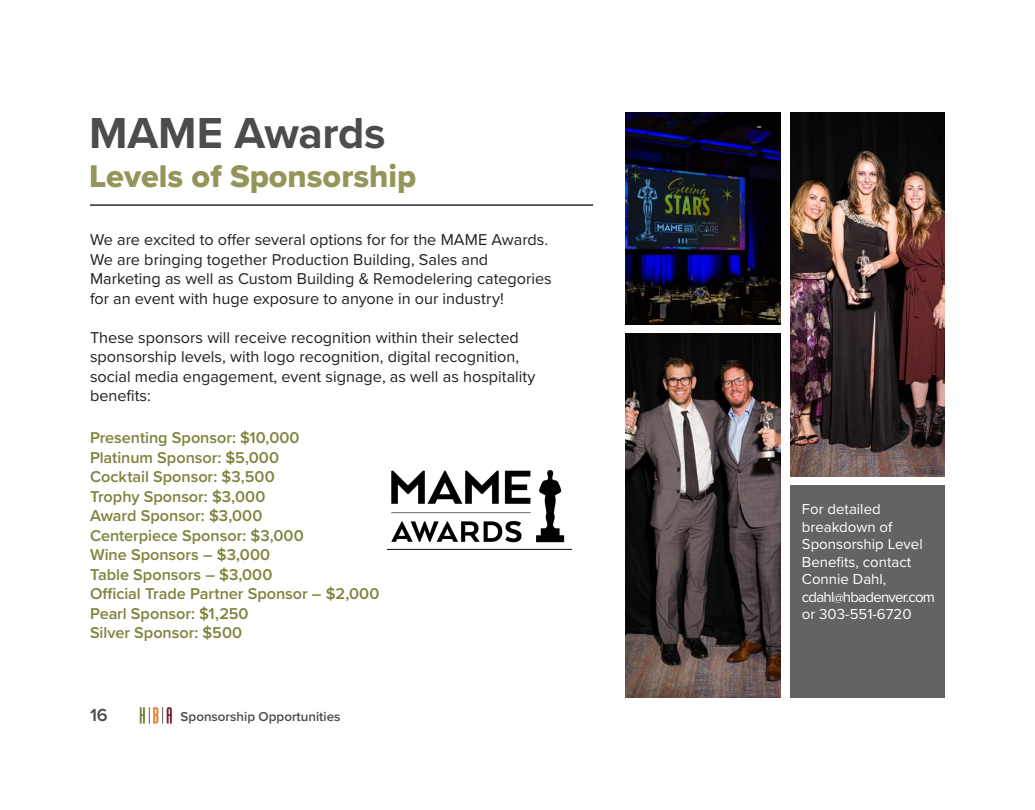
<style>
.page{position:relative;width:1035px;height:810px;background:#fff}
.page>*{position:absolute;margin:0;border:0;box-sizing:border-box;transform-origin:0 0}
.t1{font:700 45px "Proxima Nova";letter-spacing:-.01em;color:#4b4c4d}
.t2{font:32.5px "Proxima Nova Extrabld";color:#939559}
.t3{font:600 18.12px "Proxima Nova";color:#4b4c4d}
.t4{font:16.25px/19.5px "Proxima Nova";color:#231f20}
.t5{font:600 16.25px "Proxima Nova";color:#7f833d}
.t6{font:15px/17.5px "Proxima Nova";color:#fff}
.t7{font:15px/17.5px "Proxima Nova";letter-spacing:-.05em;color:#fff}
.t8{font:600 13.38px "Proxima Nova";color:#4b4c4d}
.s1{font-size:12.5px}
</style>
<div class="page">
<svg style="left:140px;top:707px;width:32px;height:17px"></svg>
<hr style="left:90px;top:204px;width:503px;height:2px;background:#4b4c4d">
<div style="left:790px;top:485px;width:155px;height:213px;background:#636366"></div>
<img style="left:626px;top:112px;width:154px;height:213px">
<img style="left:790px;top:112px;width:155px;height:365px">
<img style="left:626px;top:333px;width:154px;height:364px">
<img style="left:388px;top:470px;width:184px;height:79px">
<p class="t1" style="left:89px;top:99px;width:298px">MAME Awards</p>
<p class="t2" style="left:89px;top:152px;width:329px">Levels of Sponsorship</p>
<p class="t4" style="left:90px;top:229px;width:463px">We are excited to offer several options for for the MAME Awards.<br>We are bringing together Production Building, Sales and Marketing as well as Custom Building &amp; Remodelering categories for an event with huge exposure to anyone in our industry!</p>
<p class="t4" style="left:90px;top:327px;width:447px">These sponsors will receive recognition within their selected sponsorship levels, with logo recognition, digital recognition, social media engagement, event signage, as well as hospitality benefits:</p>
<p class="t5" style="left:90px;top:426px;width:211px">Presenting Sponsor: $10,000</p>
<p class="t5" style="left:90px;top:445px;width:191px">Platinum Sponsor: $5,000</p>
<p class="t5" style="left:90px;top:465px;width:186px">Cocktail Sponsor: $3,500</p>
<p class="t5" style="left:90px;top:484px;width:177px">Trophy Sponsor: $3,000</p>
<p class="t5" style="left:90px;top:504px;width:174px">Award Sponsor: $3,000</p>
<p class="t5" style="left:90px;top:523px;width:215px">Centerpiece Sponsor: $3,000</p>
<p class="t5" style="left:90px;top:543px;width:182px">Wine Sponsors – $3,000</p>
<p class="t5" style="left:90px;top:562px;width:184px">Table Sponsors – $3,000</p>
<p class="t5" style="left:90px;top:582px;width:291px">Official Trade Partner Sponsor – $2,000</p>
<p class="t5" style="left:90px;top:601px;width:160px">Pearl Sponsor: $1,250</p>
<p class="t5" style="left:90px;top:621px;width:154px">Silver Sponsor: $500</p>
<p class="t3" style="left:90px;top:702px;width:19px">16</p>
<p class="t8" style="left:181px;top:707px;width:161px">Sponsorship Opportunities</p>
<p class="t6" style="left:802px;top:500px;width:122px">For detailed breakdown of<br>Sponsorship Level<br>Benefits, contact<br>Connie Dahl,</p>
<p class="t7" style="left:802px;top:587px;width:135px">cdahl<span class="s1">@</span>hbadenver.com or 303-551-6720</p>
</div>
